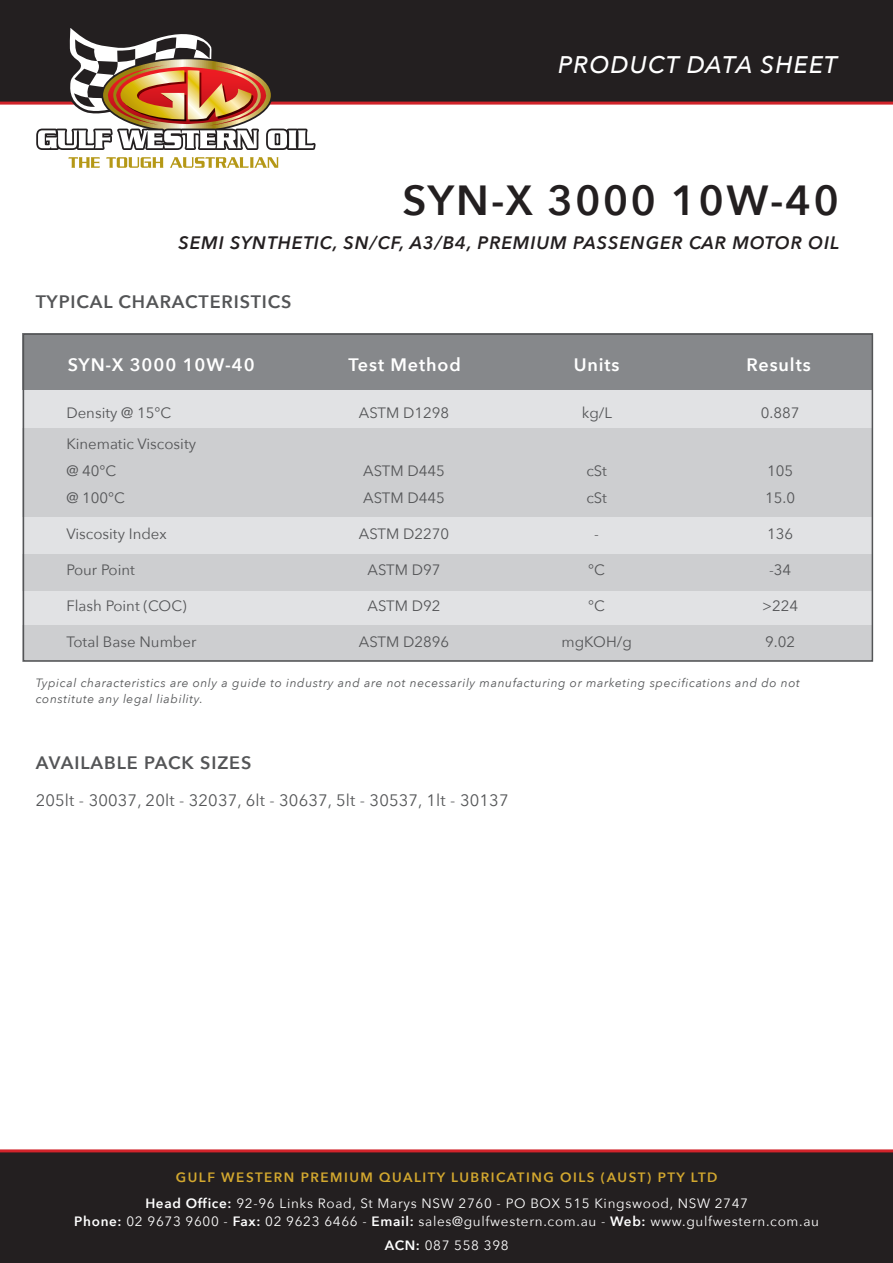
<style>
.page{position:relative;width:893px;height:1263px;background:#fff}
.page>*{position:absolute;margin:0;border:0;box-sizing:border-box;transform-origin:0 0}
.t1{font:600 42px "Avenir Next";letter-spacing:.05em;color:#231f20}
.t2{font:italic 500 24px "Avenir Next";letter-spacing:.05em;color:#fff}
.t3{font:italic 600 18px "Avenir Next";letter-spacing:.05em;color:#231f20}
.t4{font:600 18px "Avenir Next";letter-spacing:.05em;color:#545557}
.t5{font:600 18px "Avenir Next";letter-spacing:.05em;color:#fff}
.t6{font:16.5px "Avenir Next";letter-spacing:.01em;color:#545557}
.t7{font:15px "Avenir Next";color:#545557}
.t8{font:13.5px/24px "Avenir Next";letter-spacing:.05em;color:#fff;text-align:center}
.t9{font:600 13.5px "Avenir Next";letter-spacing:.11em;color:#d3a82f}
.t10{font:italic 12px/16.2px "Avenir Next";letter-spacing:.05em;color:#545557}
.s1{font-weight:600}
</style>
<div class="page">
<div style="left:23px;top:333px;width:850px;height:329px;background:#e1e2e4"></div>
<div style="left:23px;top:333px;width:850px;height:56px;background:#86888b"></div>
<div style="left:0;top:1150px;width:893px;height:113px;background:#231f20"></div>
<div style="left:0;top:0;width:893px;height:103px;background:#231f20"></div>
<hr style="left:0;top:1149px;width:893px;height:3px;background:#d1232a">
<hr style="left:0;top:102px;width:893px;height:3px;background:#d1232a">
<svg style="left:36px;top:28px;width:280px;height:140px"></svg>
<div style="left:23px;top:429px;width:850px;height:88px;background:#cdced0"></div>
<div style="left:23px;top:554px;width:850px;height:36px;background:#cdced0"></div>
<div style="left:23px;top:625px;width:850px;height:37px;background:#cdced0"></div>
<div style="left:23px;top:333px;width:850px;height:329px;border:2px solid #545557"></div>
<p class="t2" style="left:558px;top:44px;width:281px">PRODUCT DATA SHEET</p>
<p class="t1" style="left:403px;top:165px;width:438px">SYN-X 3000 10W-40</p>
<p class="t3" style="left:179px;top:227px;width:662px">SEMI SYNTHETIC, SN/CF, A3/B4, PREMIUM PASSENGER CAR MOTOR OIL</p>
<p class="t4" style="left:36px;top:286px;width:257px">TYPICAL CHARACTERISTICS</p>
<p class="t5" style="left:68px;top:349px;width:189px">SYN-X 3000 10W-40</p>
<p class="t5" style="left:349px;top:349px;width:114px">Test Method</p>
<p class="t5" style="left:574px;top:349px;width:47px">Units</p>
<p class="t5" style="left:746px;top:349px;width:66px">Results</p>
<p class="t7" style="left:66px;top:400px;width:106px">Density @ 15°C</p>
<p class="t7" style="left:359px;top:400px;width:92px">ASTM D1298</p>
<p class="t7" style="left:582px;top:400px;width:32px">kg/L</p>
<p class="t7" style="left:761px;top:400px;width:40px">0.887</p>
<p class="t7" style="left:66px;top:431px;width:131px">Kinematic Viscosity</p>
<p class="t7" style="left:66px;top:458px;width:51px">@ 40°C</p>
<p class="t7" style="left:66px;top:485px;width:60px">@ 100°C</p>
<p class="t7" style="left:363px;top:458px;width:83px">ASTM D445</p>
<p class="t7" style="left:363px;top:485px;width:83px">ASTM D445</p>
<p class="t7" style="left:586px;top:458px;width:22px">cSt</p>
<p class="t7" style="left:586px;top:485px;width:22px">cSt</p>
<p class="t7" style="left:767px;top:458px;width:28px">105</p>
<p class="t7" style="left:765px;top:485px;width:31px">15.0</p>
<p class="t7" style="left:66px;top:521px;width:102px">Viscosity Index</p>
<p class="t7" style="left:359px;top:521px;width:92px">ASTM D2270</p>
<p class="t7" style="left:594px;top:521px;width:6px">-</p>
<p class="t7" style="left:767px;top:521px;width:28px">136</p>
<p class="t7" style="left:66px;top:557px;width:70px">Pour Point</p>
<p class="t7" style="left:367px;top:557px;width:75px">ASTM D97</p>
<p class="t7" style="left:588px;top:557px;width:18px">°C</p>
<p class="t7" style="left:769px;top:557px;width:24px">-34</p>
<p class="t7" style="left:66px;top:594px;width:122px">Flash Point (COC)</p>
<p class="t7" style="left:367px;top:594px;width:75px">ASTM D92</p>
<p class="t7" style="left:588px;top:594px;width:18px">°C</p>
<p class="t7" style="left:762px;top:594px;width:38px">&gt;224</p>
<p class="t7" style="left:66px;top:629px;width:132px">Total Base Number</p>
<p class="t7" style="left:359px;top:629px;width:92px">ASTM D2896</p>
<p class="t7" style="left:561px;top:629px;width:72px">mgKOH/g</p>
<p class="t7" style="left:765px;top:629px;width:31px">9.02</p>
<p class="t10" style="left:36px;top:674px;width:766px">Typical characteristics are only a guide to industry and are not necessarily manufacturing or marketing specifications and do not constitute any legal liability.</p>
<p class="t4" style="left:36px;top:747px;width:217px">AVAILABLE PACK SIZES</p>
<p class="t6" style="left:36px;top:786px;width:474px">205lt - 30037, 20lt - 32037, 6lt - 30637, 5lt - 30537, 1lt - 30137</p>
<p class="t9" style="left:176px;top:1166px;width:543px">GULF WESTERN PREMIUM QUALITY LUBRICATING OILS (AUST) PTY LTD</p>
<p class="t8" style="left:145px;top:1190px;width:604px"><span class="s1">Head Office:</span> 92-96 Links Road, St Marys NSW 2760 - PO BOX 515 Kingswood, NSW 2747</p>
<p class="t8" style="left:74px;top:1208px;width:746px"><span class="s1">Phone:</span> 02 9673 9600 - <span class="s1">Fax:</span> 02 9623 6466 - <span class="s1">Email:</span> sales@gulfwestern.com.au - <span class="s1">Web:</span> www.gulfwestern.com.au<br><span class="s1">ACN:</span> 087 558 398</p>
</div>
